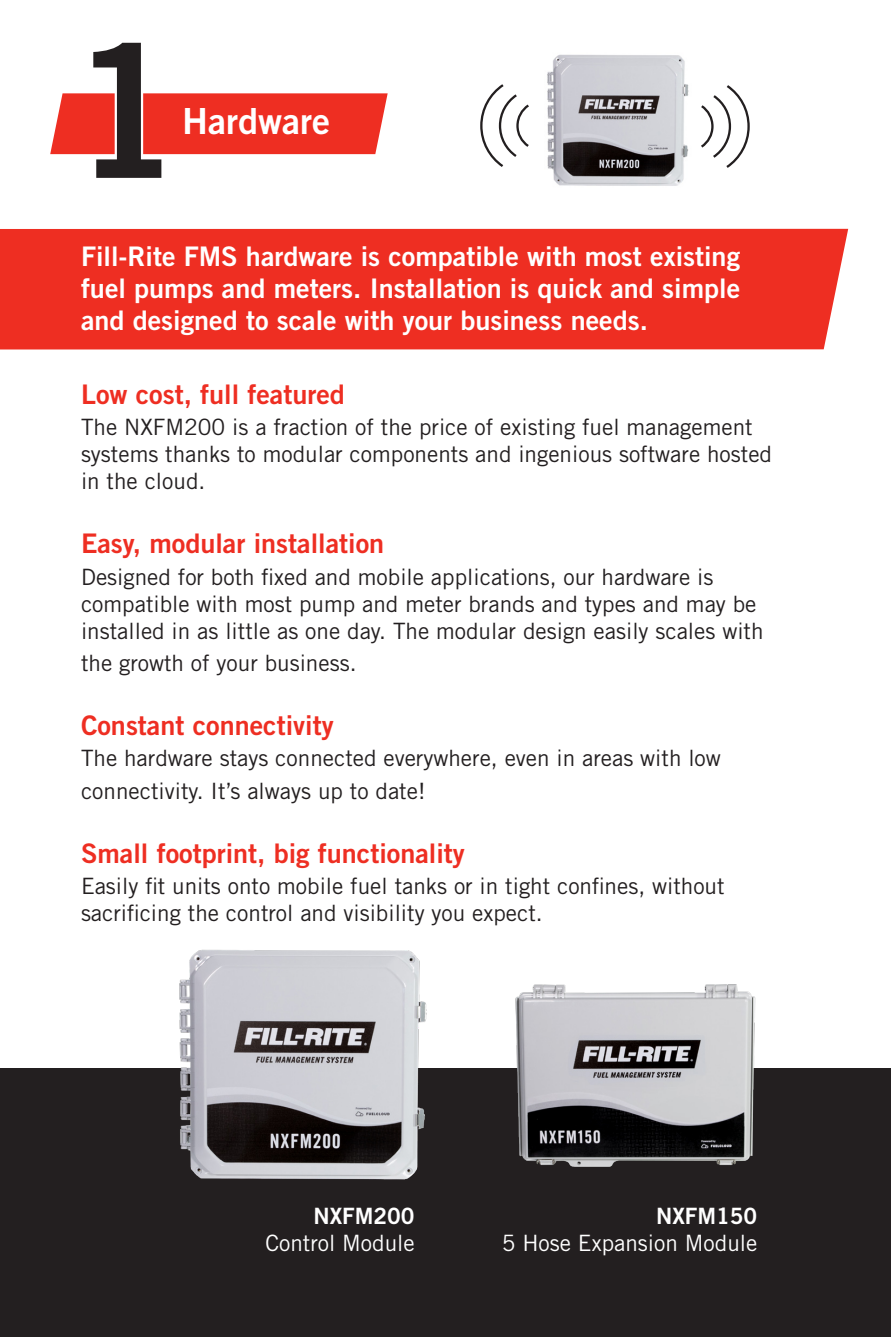
<style>
.page{position:relative;width:891px;height:1337px;background:#fff}
.page>*{position:absolute;margin:0;border:0;box-sizing:border-box;transform-origin:0 0}
.t1{font:36px "Trade Gothic LT Std Bd 2";color:#fff}
.t2{font:27px/32.4px "Trade Gothic LT Std Bd 2";color:#fff;text-align:justify}
.t3{font:27px "Trade Gothic LT Std Bd 2";color:#ee2e22}
.t4{font:22.5px/27px "Trade Gothic LT Std";color:#231f20}
.t5{font:22.5px/27px "Trade Gothic LT Std";color:#fff;text-align:right}
.t6{font:22.5px "Trade Gothic LT Std Bd 2";color:#fff}
.s1{font-family:"Trade Gothic LT Std Bd 2"}
</style>
<div class="page">
<div style="left:0;top:1068px;width:891px;height:268px;background:#231f20"></div>
<div style="left:0;top:229px;width:848px;height:120px;background:#ee2e22"></div>
<svg style="left:50px;top:42px;width:338px;height:136px"></svg>
<img style="left:547px;top:54px;width:138px;height:132px">
<svg style="left:480px;top:82px;width:270px;height:88px"></svg>
<img style="left:179px;top:949px;width:248px;height:231px">
<img style="left:515px;top:984px;width:241px;height:183px">
<p class="t1" style="left:182px;top:98px;width:149px">Hardware</p>
<p class="t2" style="left:81px;top:239px;width:661px">Fill-Rite FMS hardware is compatible with most existing fuel pumps and meters. Installation is quick and simple and designed to scale with your business needs.</p>
<p class="t3" style="left:81px;top:377px;width:265px">Low cost, full featured</p>
<p class="t4" style="left:81px;top:413px;width:673px">The NXFM200 is a fraction of the price of existing fuel management</p>
<p class="t4" style="left:81px;top:440px;width:693px">systems thanks to modular components and ingenious software hosted</p>
<p class="t4" style="left:81px;top:467px;width:126px">in the cloud.</p>
<p class="t3" style="left:81px;top:526px;width:305px">Easy, modular installation</p>
<p class="t4" style="left:81px;top:563px;width:634px">Designed for both fixed and mobile applications, our hardware is</p>
<p class="t4" style="left:81px;top:590px;width:684px">compatible with most pump and meter brands and types and may be installed in as little as one day. The modular design easily scales with</p>
<p class="t4" style="left:81px;top:649px;width:277px">the growth of your business.</p>
<p class="t3" style="left:81px;top:708px;width:254px">Constant connectivity</p>
<p class="t4" style="left:81px;top:742px;width:641px;line-height:32.4px">The hardware stays connected everywhere, even in areas with low connectivity. It’s always up to date!</p>
<p class="t3" style="left:81px;top:836px;width:385px">Small footprint, big functionality</p>
<p class="t4" style="left:81px;top:872px;width:645px">Easily fit units onto mobile fuel tanks or in tight confines, without sacrificing the control and visibility you expect.</p>
<p class="t5" style="left:265px;top:1201px;width:151px"><span class="s1">NXFM200<br></span>Control Module</p>
<p class="t6" style="left:656px;top:1201px;width:103px">NXFM150</p>
<p class="t5" style="left:502px;top:1228px;width:257px">5 Hose Expansion Module</p>
</div>
